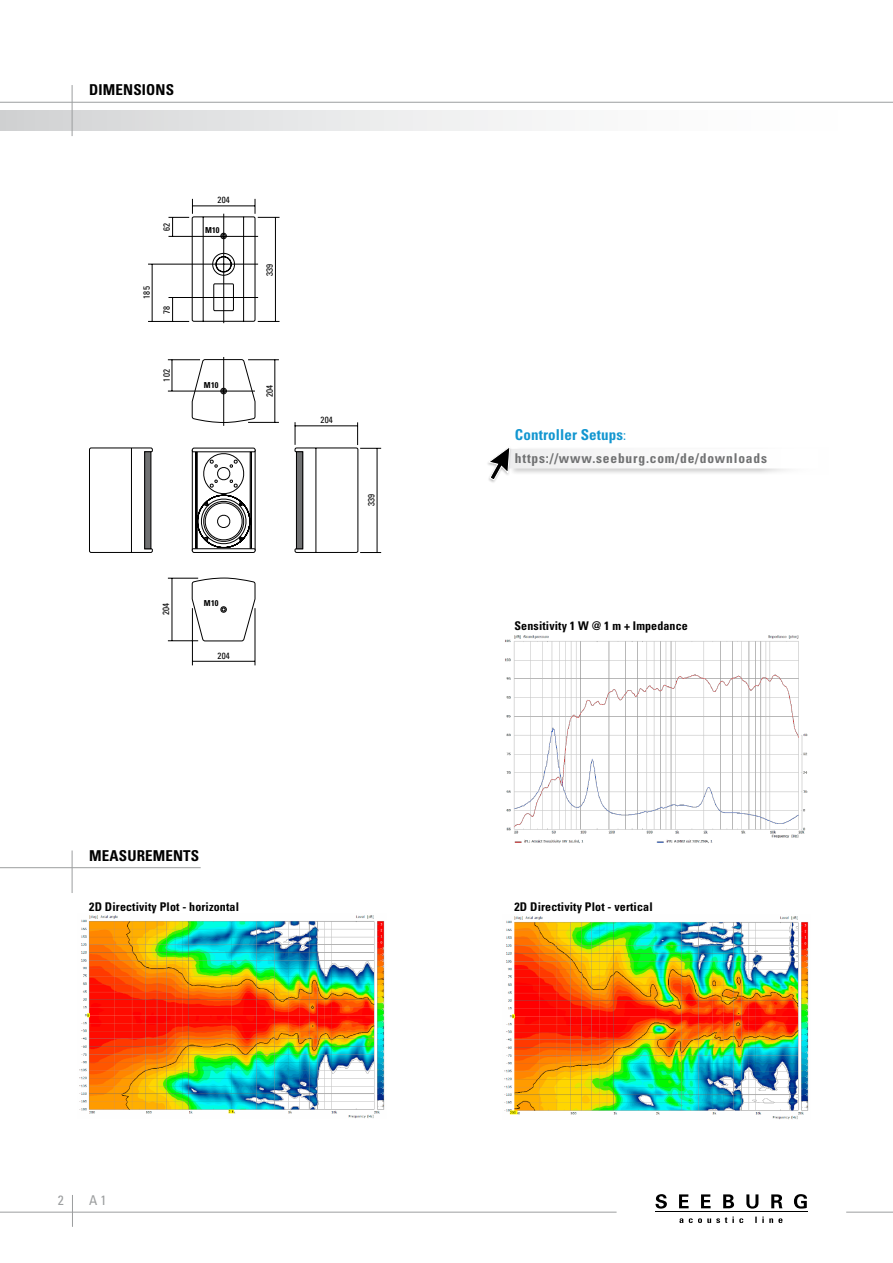
<style>
.page{position:relative;width:893px;height:1263px;background:#fff}
.page>*{position:absolute;margin:0;border:0;box-sizing:border-box;transform-origin:0 0}
.t1{font:700 condensed 15px "Univers";letter-spacing:.01em;color:#000}
.t2{font:700 condensed 15px "Univers";letter-spacing:.01em;color:#1296d0}
.t3{font:700 condensed 13.5px "Univers";letter-spacing:.06em;color:#707172}
.t4{font:condensed 13.5px "Univers";color:#9c9e9f}
.t5{font:700 condensed 12px "Univers";letter-spacing:.01em;color:#000}
.t6{font:700 condensed 12px "Univers LT";letter-spacing:.01em;color:#000}
.t7{font:condensed 9px "Univers";letter-spacing:.02em;color:#000}
.t8{font:700 condensed 8.25px "Univers";letter-spacing:.02em;color:#000}
.s1{font-weight:400;font-size:13.5px}
</style>
<div class="page">
<hr style="left:0;top:1212px;width:617px;height:1px;background:#9c9e9f">
<hr style="left:846px;top:1212px;width:47px;height:1px;background:#9c9e9f">
<hr style="left:655px;top:1211px;width:152px;height:1px;background:#000">
<svg style="left:679px;top:1216px;width:103px;height:7px"></svg>
<svg style="left:655px;top:1194px;width:12px;height:14px"></svg>
<svg style="left:679px;top:1194px;width:10px;height:14px"></svg>
<svg style="left:701px;top:1194px;width:10px;height:14px"></svg>
<svg style="left:723px;top:1194px;width:11px;height:14px"></svg>
<svg style="left:746px;top:1194px;width:12px;height:14px"></svg>
<svg style="left:771px;top:1194px;width:11px;height:14px"></svg>
<svg style="left:794px;top:1194px;width:13px;height:14px"></svg>
<hr style="left:72px;top:1195px;width:1px;height:32px;background:#9c9e9f">
<div style="left:0;top:111px;width:893px;height:19px;background:linear-gradient(to right,#d5d6d7,#fff)"></div>
<hr style="left:0;top:102px;width:893px;height:1px;background:#9c9e9f">
<hr style="left:72px;top:85px;width:1px;height:51px;background:#9c9e9f">
<svg style="left:148px;top:198px;width:234px;height:468px"></svg>
<svg style="left:89px;top:447px;width:64px;height:106px"></svg>
<div style="left:145px;top:452px;width:6px;height:97px;background:#707172"></div>
<div style="left:144px;top:452px;width:7px;height:97px;border:1px solid #000"></div>
<svg style="left:192px;top:448px;width:63px;height:105px"></svg>
<svg style="left:295px;top:447px;width:63px;height:106px"></svg>
<div style="left:296px;top:452px;width:7px;height:97px;background:#707172"></div>
<div style="left:296px;top:452px;width:7px;height:97px;border:1px solid #000"></div>
<img style="left:79px;top:915px;width:306px;height:203px">
<img style="left:505px;top:635px;width:303px;height:208px">
<hr style="left:0;top:867px;width:201px;height:1px;background:#9c9e9f">
<hr style="left:72px;top:850px;width:1px;height:43px;background:#9c9e9f">
<img style="left:504px;top:916px;width:305px;height:203px">
<svg style="left:488px;top:447px;width:299px;height:34px"></svg>
<p class="t1" style="left:89px;top:81px;width:86px">DIMENSIONS</p>
<p class="t7" style="left:161px;top:231px;width:10px;rotate:-90deg">62</p>
<p class="t7" style="left:141px;top:299px;width:14px;rotate:-90deg">185</p>
<p class="t7" style="left:161px;top:314px;width:10px;rotate:-90deg">78</p>
<p class="t7" style="left:161px;top:381px;width:14px;rotate:-90deg">102</p>
<p class="t7" style="left:218px;top:194px;width:14px">204</p>
<p class="t8" style="left:205px;top:225px;width:16px">M10</p>
<p class="t8" style="left:204px;top:380px;width:16px">M10</p>
<p class="t7" style="left:264px;top:276px;width:14px;rotate:-90deg">339</p>
<p class="t7" style="left:264px;top:397px;width:14px;rotate:-90deg">204</p>
<p class="t7" style="left:160px;top:615px;width:14px;rotate:-90deg">204</p>
<p class="t8" style="left:204px;top:598px;width:16px">M10</p>
<p class="t7" style="left:218px;top:650px;width:14px">204</p>
<p class="t7" style="left:320px;top:414px;width:14px">204</p>
<p class="t7" style="left:366px;top:506px;width:14px;rotate:-90deg">339</p>
<p class="t1" style="left:89px;top:846px;width:11px">measurements</p>
<p class="t5" style="left:89px;top:899px;width:151px">2D Directivity Plot - horizontal</p>
<p class="t4" style="left:58px;top:1191px;width:7px">2</p>
<p class="t4" style="left:89px;top:1191px;width:19px">A 1</p>
<p class="t2" style="left:515px;top:426px;width:113px">Controller Setups<span class="s1">:</span></p>
<p class="t3" style="left:515px;top:450px;width:254px">https://www.seeburg.com/de/downloads</p>
<p class="t6" style="left:514px;top:619px;width:175px">Sensitivity 1 W @ 1 m + Impedance</p>
<p class="t5" style="left:514px;top:899px;width:140px">2D Directivity Plot - vertical</p>
</div>
